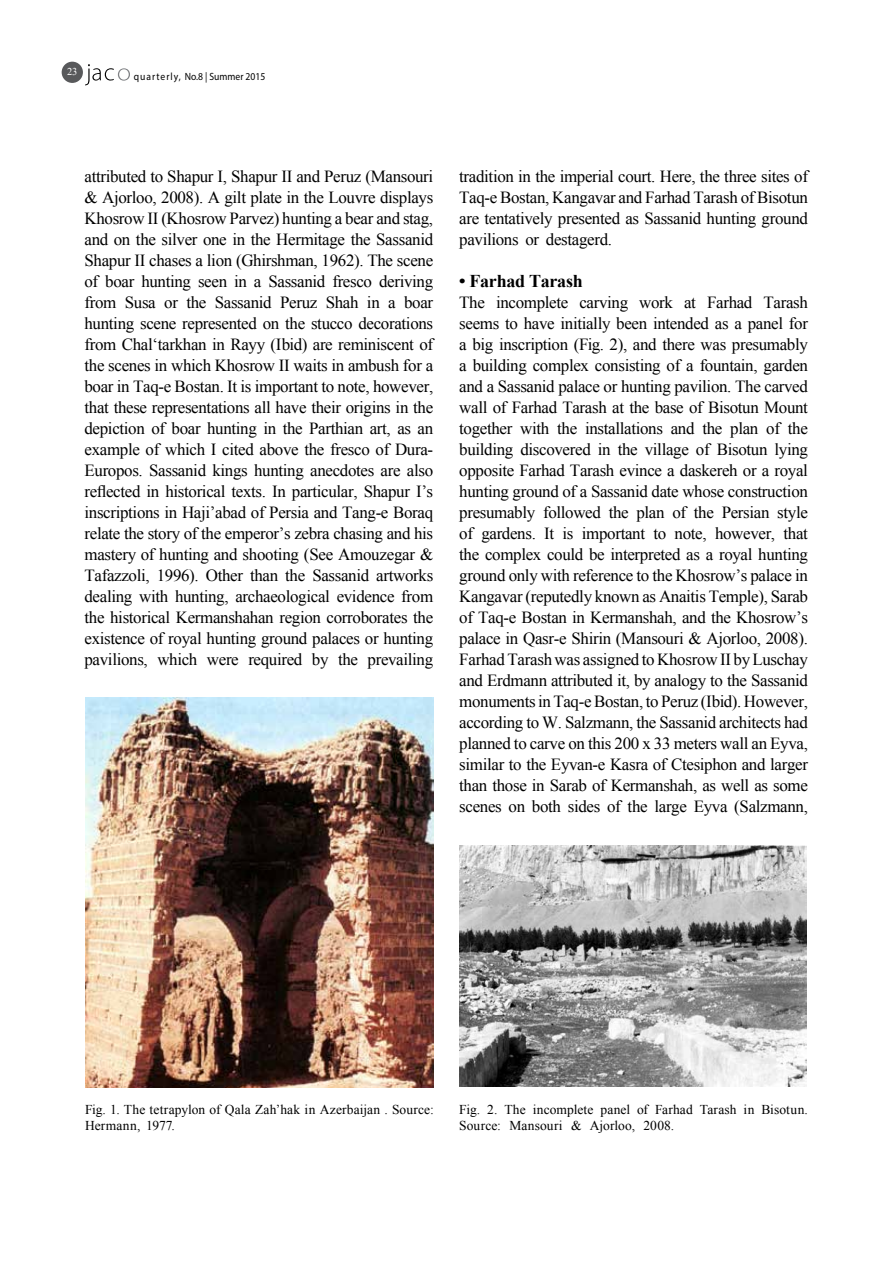
<style>
.page{position:relative;width:893px;height:1263px;background:#fff}
.page>*{position:absolute;margin:0;border:0;box-sizing:border-box;transform-origin:0 0}
.t1{font:700 18px "Times New Roman";letter-spacing:-.015em;color:#000}
.t2{font:16.95px/21px "Times New Roman";letter-spacing:-.02em;color:#000;text-align:right}
.t3{font:13.5px/16.2px "Times New Roman";letter-spacing:.01em;color:#000}
.t4{font:10.5px "Myriad Pro";color:#000;scale:.92 1}
.t5{font:10.5px "Times New Roman";color:#fff}
</style>
<div class="page">
<svg style="left:85px;top:64px;width:45px;height:21px"></svg>
<div style="left:62px;top:62px;width:21px;height:21px;background:#58595b;border-radius:50%"></div>
<img style="left:86px;top:698px;width:347px;height:389px">
<img style="left:459px;top:846px;width:348px;height:241px">
<p class="t5" style="left:67px;top:65px;width:12px">23</p>
<p class="t4" style="left:134px;top:70px;width:144px">quarterly, No.8 | Summer 2015</p>
<p class="t2" style="left:85px;top:165px;width:350px">attributed to Shapur ,I Shapur II and Peruz (Mansouri &amp; Ajorloo, 2008 A.) gilt plate in the Louvre displays Khosrow II (Khosrow Parvez) hunting a bear and stag, and on the silver one in the Hermitage the Sassanid Shapur II chases a lion (Ghirshman, 1962 .) The scene of boar hunting seen in a Sassanid fresco deriving boar</p>
<p class="t2" style="left:186px;top:291px;width:22px">the</p>
<p class="t2" style="left:215px;top:291px;width:58px">Sassanid</p>
<p class="t2" style="left:326px;top:291px;width:34px">Shah</p>
<p class="t2" style="left:367px;top:291px;width:14px">in</p>
<p class="t2" style="left:85px;top:291px;width:350px;text-align:left">from<br>hunting scene represented on the stucco decorations from Chal‘tarkhan in Rayy (Ibid) are reminiscent of the scenes in which Khosrow II waits in ambush for a boar in Taq e- Bostan isIt. important to note, however, that these representations all have their origins in the depiction of boar hunting in the Parthian art, as an</p>
<p class="t2" style="left:85px;top:459px;width:350px">Europos. Sassanid kings hunting anecdotes are also</p>
<p class="t2" style="left:125px;top:291px;width:33px">Susa</p>
<p class="t2" style="left:280px;top:291px;width:39px">Peruz</p>
<p class="t2" style="left:164px;top:291px;width:15px">or</p>
<p class="t2" style="left:388px;top:291px;width:9px">a</p>
<p class="t2" style="left:85px;top:438px;width:350px">example of which I cited above the fresco of Dura-</p>
<p class="t2" style="left:85px;top:480px;width:350px">reflected in historical texts. In particular, Shapur s’I inscriptions in Haji’abad of Persia and Tang e- Boraq relate the story of the emperor s’ zebra chasing and his mastery of hunting and shooting (See Amouzegar &amp; Tafazzoli, 1996 .) Other than the Sassanid artworks dealing with hunting, archaeological evidence from the historical Kermanshahan region corroborates the existence of royal hunting ground palaces or hunting prevailing</p>
<p class="t2" style="left:85px;top:648px;width:65px">pavilions,</p>
<p class="t2" style="left:157px;top:648px;width:42px">which</p>
<p class="t2" style="left:248px;top:648px;width:56px">required</p>
<p class="t2" style="left:312px;top:648px;width:18px">by</p>
<p class="t2" style="left:338px;top:648px;width:22px">the</p>
<p class="t2" style="left:207px;top:648px;width:33px">were</p>
<p class="t2" style="left:459px;top:165px;width:350px;text-align:justify">tradition in the imperial court. Here, the three sites of Taq e- Bostan, Kangavar and Farhad Tarash of Bisotun are tentatively presented as Sassanid hunting ground pavilions or destagerd.</p>
<p class="t1" style="left:459px;top:268px;width:125px">• Farhad Tarash</p>
<p class="t2" style="left:763px;top:291px;width:46px">Tarash</p>
<p class="t2" style="left:459px;top:291px;width:27px">The</p>
<p class="t2" style="left:459px;top:312px;width:350px">seems to have initially been intended as a panel for</p>
<p class="t2" style="left:459px;top:333px;width:350px">a big inscription (Fig ,)2. and there was presumably</p>
<p class="t2" style="left:459px;top:354px;width:350px">a building complex consisting of a fountain, garden</p>
<p class="t2" style="left:459px;top:375px;width:350px">and a Sassanid palace or hunting pavilion. The carved</p>
<p class="t2" style="left:459px;top:396px;width:350px">wall of Farhad Tarash at the base of Bisotun Mount</p>
<p class="t2" style="left:788px;top:417px;width:22px">the</p>
<p class="t2" style="left:496px;top:291px;width:74px">incomplete</p>
<p class="t2" style="left:579px;top:291px;width:50px">carving</p>
<p class="t2" style="left:639px;top:291px;width:35px">work</p>
<p class="t2" style="left:707px;top:291px;width:47px">Farhad</p>
<p class="t2" style="left:684px;top:291px;width:13px">at</p>
<p class="t2" style="left:459px;top:417px;width:55px">together</p>
<p class="t2" style="left:459px;top:438px;width:350px">building discovered in the village of Bisotun lying</p>
<p class="t2" style="left:459px;top:459px;width:350px">opposite Farhad Tarash evince a daskereh or a royal</p>
<p class="t2" style="left:459px;top:480px;width:350px">hunting ground of a Sassanid date whose construction</p>
<p class="t2" style="left:777px;top:501px;width:32px">style</p>
<p class="t2" style="left:520px;top:417px;width:31px">with</p>
<p class="t2" style="left:557px;top:417px;width:22px">the</p>
<p class="t2" style="left:585px;top:417px;width:79px">installations</p>
<p class="t2" style="left:671px;top:417px;width:25px">and</p>
<p class="t2" style="left:702px;top:417px;width:22px">the</p>
<p class="t2" style="left:730px;top:417px;width:30px">plan</p>
<p class="t2" style="left:766px;top:417px;width:15px">of</p>
<p class="t2" style="left:459px;top:501px;width:78px">presumably</p>
<p class="t2" style="left:543px;top:501px;width:59px">followed</p>
<p class="t2" style="left:609px;top:501px;width:22px">the</p>
<p class="t2" style="left:636px;top:501px;width:30px">plan</p>
<p class="t2" style="left:694px;top:501px;width:22px">the</p>
<p class="t2" style="left:722px;top:501px;width:49px">Persian</p>
<p class="t2" style="left:672px;top:501px;width:15px">of</p>
<p class="t2" style="left:481px;top:522px;width:56px">gardens.</p>
<p class="t2" style="left:563px;top:522px;width:12px">is</p>
<p class="t2" style="left:582px;top:522px;width:65px">important</p>
<p class="t2" style="left:715px;top:522px;width:62px">however,</p>
<p class="t2" style="left:783px;top:522px;width:26px">that</p>
<p class="t2" style="left:459px;top:522px;width:350px;text-align:left">of<br>the complex could be interpreted as a royal hunting ground only with reference to the Khosrow s’ palace in Kangavar (reputedly known as Anaitis Temple ,) Sarab of Taq e- Bostan in Kermanshah, and the Khosrow s’ palace in Qasr e- Shirin (Mansouri &amp; Ajorloo, 2008 .( FarhadTarashwasassignedtoKhosrowII by Luschay and Erdmann attributed ,i t by analogy to the Sassanid monuments in Taq e- Bostan to, Peruz (Ibid .) However, according to W. Salzmann, the Sassanid architects had planned to carve on this 200 x 33 meters wall an Eyva, similar to the Eyvan e- Kasra of Ctesiphon and larger than those in Sarab of Kermanshah, as well as some scenes on both sides of the large Eyva (Salzmann,</p>
<p class="t2" style="left:544px;top:522px;width:12px">It</p>
<p class="t2" style="left:653px;top:522px;width:14px">to</p>
<p class="t2" style="left:675px;top:522px;width:34px">note,</p>
<p class="t3" style="left:85px;top:1101px;width:350px">Fig. 1. The tetrapylon of Qala Zah’hak in Azerbaijan . Source:<br>Hermann, 1977.</p>
<p class="t3" style="left:761px;top:1101px;width:48px">Bisotun.</p>
<p class="t3" style="left:459px;top:1101px;width:22px">Fig.</p>
<p class="t3" style="left:504px;top:1101px;width:23px">The</p>
<p class="t3" style="left:533px;top:1101px;width:62px">incomplete</p>
<p class="t3" style="left:600px;top:1101px;width:31px">panel</p>
<p class="t3" style="left:655px;top:1101px;width:39px">Farhad</p>
<p class="t3" style="left:700px;top:1101px;width:38px">Tarash</p>
<p class="t3" style="left:744px;top:1101px;width:12px">in</p>
<p class="t3" style="left:637px;top:1101px;width:13px">of</p>
<p class="t3" style="left:487px;top:1101px;width:12px">2.</p>
<p class="t3" style="left:590px;top:1117px;width:47px">Ajorloo,</p>
<p class="t3" style="left:509px;top:1117px;width:55px">Mansouri</p>
<p class="t3" style="left:459px;top:1117px;width:43px">Source:</p>
<p class="t3" style="left:571px;top:1117px;width:12px">&amp;</p>
<p class="t3" style="left:643px;top:1117px;width:32px">2008.</p>
</div>
